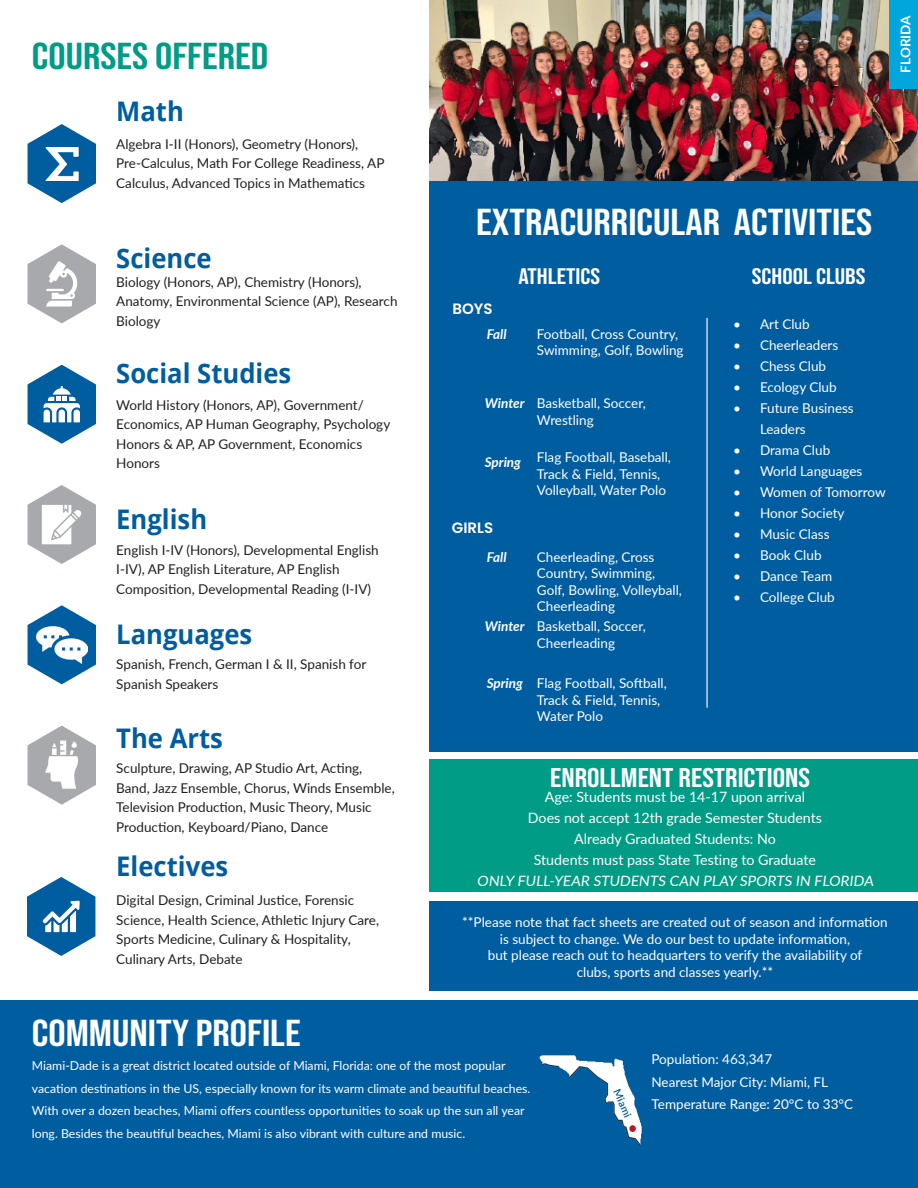
<style>
.page{position:relative;width:918px;height:1188px;background:#fff}
.page>*{position:absolute;margin:0;border:0;box-sizing:border-box;transform-origin:0 0}
.t1{font:37.5px "Bebas Neue";color:#fff;scale:1.15 1}
.t2{font:37.5px "Bebas Neue";color:#009c86;scale:1.15 1}
.t3{font:700 27px "Open Sans";color:#005da0;scale:.95 1}
.t4{font:27px "Bebas Neue";color:#fff;scale:1.15 1}
.t5{font:22.5px "Bebas Neue";color:#fff;scale:1.15 1}
.t6{font:600 15px "Poppins";color:#fff}
.t7{font:14.25px "Lato";color:#fff}
.t8{font:13.5px/19.5px "Lato";color:#231f20}
.t9{font:13.5px/16.5px "Lato";color:#fff}
.t10{font:italic 700 13.5px "Lato";color:#fff}
.t11{font:700 13.5px "Lato";color:#fff}
.t12{font:12.3px/22.5px "Lato";color:#fff}
.t13{font:600 10.5px "Lato";color:#005da0}
</style>
<div class="page">
<div style="left:429px;top:181px;width:489px;height:571px;background:#005da0"></div>
<svg style="left:28px;top:124px;width:68px;height:79px"></svg>
<svg style="left:28px;top:365px;width:68px;height:79px"></svg>
<svg style="left:28px;top:605px;width:68px;height:79px"></svg>
<svg style="left:28px;top:726px;width:68px;height:79px"></svg>
<svg style="left:28px;top:485px;width:68px;height:79px"></svg>
<div style="left:429px;top:760px;width:489px;height:132px;background:#009c86"></div>
<div style="left:429px;top:901px;width:489px;height:90px;background:#005da0"></div>
<hr style="left:706px;top:318px;width:2px;height:390px;background:#fff">
<div style="left:0;top:1001px;width:918px;height:187px;background:#005da0"></div>
<svg style="left:28px;top:244px;width:68px;height:79px"></svg>
<img style="left:45px;top:148px;width:33px;height:33px">
<img style="left:40px;top:503px;width:44px;height:44px">
<img style="left:36px;top:619px;width:51px;height:51px">
<img style="left:35px;top:737px;width:54px;height:54px">
<svg style="left:27px;top:877px;width:68px;height:79px"></svg>
<img style="left:540px;top:1055px;width:102px;height:91px">
<img style="left:429px;top:0;width:489px;height:181px">
<div style="left:629px;top:1125px;width:7px;height:7px;background:#c01522;border-radius:50%"></div>
<div style="left:890px;top:0;width:28px;height:89px;background:#00a6dc"></div>
<p class="t2" style="left:32px;top:35px;width:207px">COURSES OFFERED</p>
<p class="t3" style="left:116px;top:93px;width:73px">Math</p>
<p class="t8" style="left:116px;top:133px;width:270px">Algebra I-II (Honors), Geometry (Honors),<br>Pre-Calculus, Math For College Readiness, AP<br>Calculus, Advanced Topics in Mathematics</p>
<p class="t3" style="left:116px;top:239px;width:102px">Science</p>
<p class="t8" style="left:116px;top:272px;width:283px">Biology (Honors, AP), Chemistry (Honors),<br>Anatomy, Environmental Science (AP), Research<br>Biology</p>
<p class="t3" style="left:116px;top:354px;width:186px">Social Studies</p>
<p class="t8" style="left:116px;top:395px;width:275px">World History (Honors, AP), Government/<br>Economics, AP Human Geography, Psychology<br>Honors &amp; AP, AP Government, Economics<br>Honors</p>
<p class="t3" style="left:116px;top:500px;width:97px">English</p>
<p class="t8" style="left:116px;top:539px;width:264px">English I-IV (Honors), Developmental English<br>I-IV), AP English Literature, AP English<br>Composition, Developmental Reading (I-IV)</p>
<p class="t3" style="left:116px;top:615px;width:145px">Languages</p>
<p class="t8" style="left:116px;top:654px;width:252px">Spanish, French, German I &amp; II, Spanish for<br>Spanish Speakers</p>
<p class="t3" style="left:116px;top:719px;width:114px">The Arts</p>
<p class="t8" style="left:116px;top:758px;width:280px">Sculpture, Drawing, AP Studio Art, Acting, Band, Jazz Ensemble, Chorus, Winds Ensemble, Television Production, Music Theory, Music Production, Keyboard/Piano, Dance</p>
<p class="t3" style="left:116px;top:847px;width:119px">Electives</p>
<p class="t8" style="left:116px;top:890px;width:264px">Digital Design, Criminal Justice, Forensic Science, Health Science, Athletic Injury Care, Sports Medicine, Culinary &amp; Hospitality, Culinary Arts, Debate</p>
<p class="t11" style="left:896px;top:73px;width:59px;rotate:-90deg">FLORIDA</p>
<p class="t1" style="left:476px;top:200px;width:346px">EXTRACURRICULAR ACTIVITIES</p>
<p class="t5" style="left:518px;top:263px;width:73px">ATHLETICS</p>
<p class="t5" style="left:752px;top:263px;width:100px">SCHOOL CLUBS</p>
<p class="t9" style="left:733px;top:315px;width:78px">• Art Club</p>
<p class="t9" style="left:733px;top:336px;width:107px">• Cheerleaders</p>
<p class="t9" style="left:733px;top:357px;width:95px">• Chess Club</p>
<p class="t9" style="left:733px;top:378px;width:105px">• Ecology Club</p>
<p class="t9" style="left:760px;top:397px;width:95px;line-height:21px;text-indent:-27px">• Future Business<br>Leaders</p>
<p class="t9" style="left:733px;top:441px;width:99px">• Drama Club</p>
<p class="t9" style="left:733px;top:462px;width:131px">• World Languages</p>
<p class="t9" style="left:733px;top:483px;width:154px">• Women of Tomorrow</p>
<p class="t9" style="left:733px;top:504px;width:113px">• Honor Society</p>
<p class="t9" style="left:733px;top:525px;width:98px">• Music Class</p>
<p class="t9" style="left:733px;top:546px;width:90px">• Book Club</p>
<p class="t9" style="left:733px;top:567px;width:101px">• Dance Team</p>
<p class="t9" style="left:733px;top:588px;width:103px">• College Club</p>
<p class="t6" style="left:452px;top:300px;width:42px">BOYS</p>
<p class="t10" style="left:487px;top:324px;width:21px">Fall</p>
<p class="t9" style="left:537px;top:325px;width:148px">Football, Cross Country,<br>Swimming, Golf, Bowling</p>
<p class="t10" style="left:485px;top:393px;width:41px">Winter</p>
<p class="t9" style="left:537px;top:394px;width:110px">Basketball, Soccer,<br>Wrestling</p>
<p class="t9" style="left:537px;top:448px;width:136px">Flag Football, Baseball,<br>Track &amp; Field, Tennis,<br>Volleyball, Water Polo</p>
<p class="t10" style="left:485px;top:452px;width:38px">Spring</p>
<p class="t6" style="left:452px;top:519px;width:43px">GIRLS</p>
<p class="t10" style="left:487px;top:547px;width:21px">Fall</p>
<p class="t9" style="left:537px;top:548px;width:147px">Cheerleading, Cross<br>Country, Swimming,<br>Golf, Bowling, Volleyball,<br>Cheerleading</p>
<p class="t9" style="left:537px;top:618px;width:110px">Basketball, Soccer,<br>Cheerleading</p>
<p class="t9" style="left:537px;top:675px;width:131px">Flag Football, Softball,<br>Track &amp; Field, Tennis,<br>Water Polo</p>
<p class="t10" style="left:485px;top:617px;width:41px">Winter</p>
<p class="t10" style="left:487px;top:674px;width:38px">Spring</p>
<p class="t4" style="left:550px;top:763px;width:227px">ENROLLMENT RESTRICTIONS</p>
<p class="t7" style="left:545px;top:787px;width:262px">Age: Students must be 14-17 upon arrival</p>
<p class="t7" style="left:528px;top:808px;width:296px">Does not accept 12th grade Semester Students</p>
<p class="t7" style="left:574px;top:829px;width:203px">Already Graduated Students: No</p>
<p class="t7" style="left:534px;top:850px;width:284px">Students must pass State Testing to Graduate</p>
<p class="t7" style="left:477px;top:871px;width:400px">ONLY FULL-YEAR STUDENTS CAN PLAY SPORTS IN FLORIDA</p>
<p class="t9" style="left:462px;top:914px;width:427px;text-align:center">**Please note that fact sheets are created out of season and information is subject to change. We do our best to update information,<br>but please reach out to headquarters to verify the availability of<br>clubs, sports and classes yearly.**</p>
<p class="t1" style="left:32px;top:1012px;width:235px">COMMUNITY PROFILE</p>
<p class="t12" style="left:32px;top:1054px;width:500px">Miami-Dade is a great district located outside of Miami, Florida: one of the most popular vacation destinations in the US, especially known for its warm climate and beautiful beaches.<br>With over a dozen beaches, Miami offers countless opportunities to soak up the sun all year long. Besides the beautiful beaches, Miami is also vibrant with culture and music.</p>
<p class="t13" style="left:624px;top:1087px;width:30px;rotate:66deg">Miami</p>
<p class="t9" style="left:652px;top:1051px;width:122px">Population: 463,347</p>
<p class="t9" style="left:652px;top:1073px;width:178px">Nearest Major City: Miami, FL</p>
<p class="t9" style="left:652px;top:1096px;width:203px">Temperature Range: 20°C to 33°C</p>
</div>
